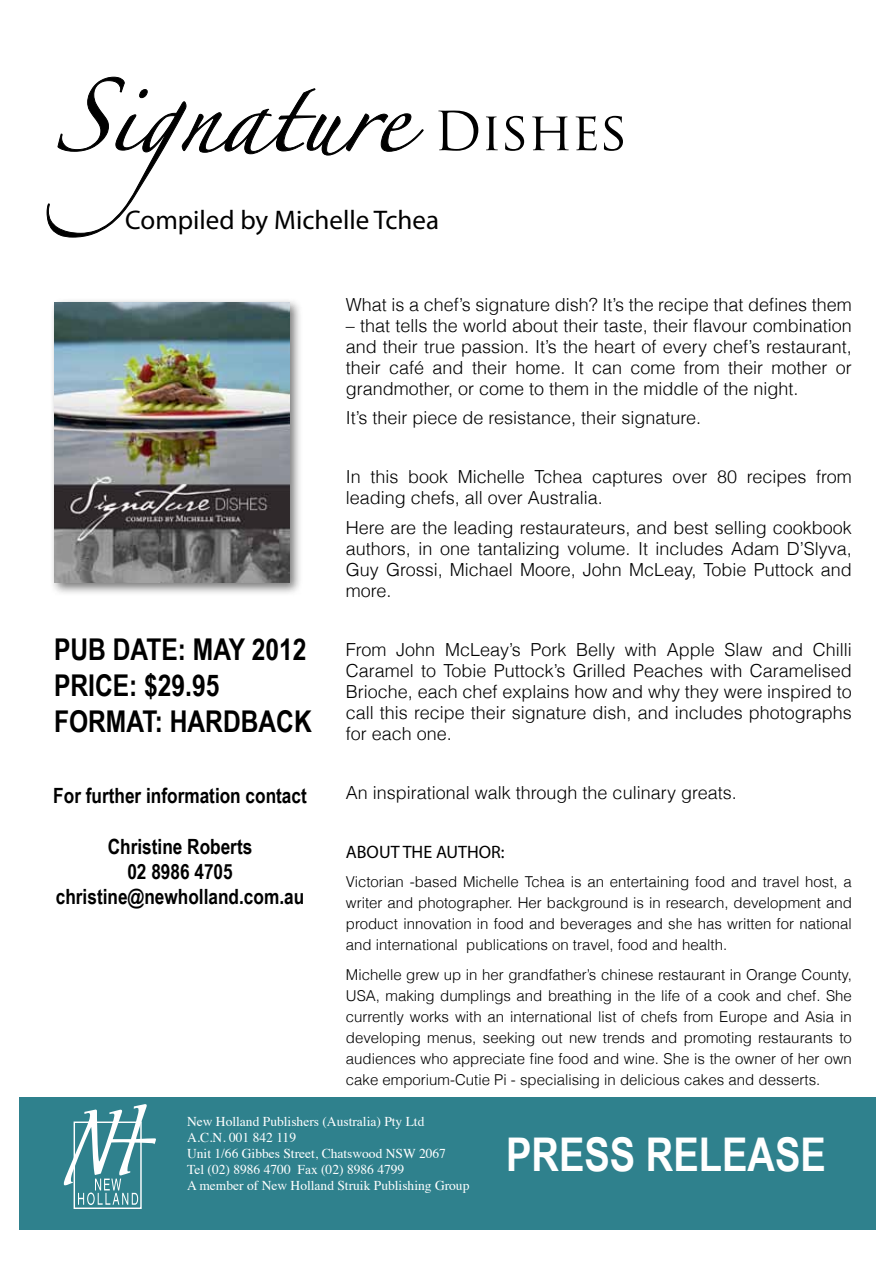
<style>
.page{position:relative;width:893px;height:1263px;background:#fff}
.page>*{position:absolute;margin:0;border:0;box-sizing:border-box;transform-origin:0 0}
.t1{font:66px "Zapfino";color:#000}
.t2{font:700 46.5px "Arial Narrow";color:#fff}
.t3{font:700 30px/36px "Arial Narrow";color:#000}
.t4{font:27px "Myriad Pro";color:#000}
.t5{font:700 21px/25.2px "Arial Narrow";color:#000;text-align:center}
.t6{font:300 18px/21px "Helvetica";color:#000;text-align:justify}
.t7{font:18px "Myriad Pro";color:#000}
.t8{font:300 15px/21px "Helvetica";color:#000;text-align:justify}
.t9{font:13.5px/16.2px "Times";color:#fff}
.s1{font-family:"Trajan Pro";font-size:52.5px}
</style>
<div class="page">
<svg style="left:46px;top:77px;width:378px;height:161px"></svg>
<div style="left:50px;top:298px;width:253px;height:298px;background:#000;opacity:.53"></div>
<img style="left:54px;top:302px;width:235px;height:281px">
<div style="left:20px;top:1097px;width:856px;height:132px;background:#2f818d"></div>
<div style="left:74px;top:1121px;width:68px;height:88px;border:1px solid #fff"></div>
<svg style="left:63px;top:1104px;width:93px;height:101px"></svg>
<h1 class="t1" style="left:54px;top:89px;width:575px">Signature <span class="s1">Dishes</span></h1>
<h3 class="t4" style="left:125px;top:203px;width:315px">Compiled by Michelle Tchea</h3>
<p class="t6" style="left:346px;top:293px;width:508px">What is a chef’s signature dish? It’s the recipe that defines them</p>
<p class="t6" style="left:346px;top:314px;width:508px">– that tells the world about their taste, their flavour combination and their true passion. It’s the heart of every chef’s restaurant, their café and their home. It can come from their mother or grandmother, or come to them in the middle of the night.</p>
<p class="t6" style="left:346px;top:406px;width:357px">It’s their piece de resistance, their signature.</p>
<h3 class="t3" style="left:54px;top:630px;width:259px">PUB DATE: MAY 2012<br>PRICE: $29.95<br>FORMAT: HARDBACK</h3>
<p class="t5" style="left:53px;top:782px;width:255px">For further information contact</p>
<p class="t5" style="left:56px;top:833px;width:250px">Christine Roberts<br>02 8986 4705 christine@newholland.com.au</p>
<p class="t6" style="left:346px;top:465px;width:508px">In this book Michelle Tchea captures over 80 recipes from leading chefs, all over Australia.</p>
<p class="t6" style="left:346px;top:516px;width:508px">Here are the leading restaurateurs, and best selling cookbook authors, in one tantalizing volume. It includes Adam D’Slyva, Guy Grossi, Michael Moore, John McLeay, Tobie Puttock and more.</p>
<p class="t6" style="left:346px;top:638px;width:508px">From John McLeay’s Pork Belly with Apple Slaw and Chilli Caramel to Tobie Puttock’s Grilled Peaches with Caramelised Brioche, each chef explains how and why they were inspired to call this recipe their signature dish, and includes photographs for each one.</p>
<p class="t6" style="left:346px;top:781px;width:392px">An inspirational walk through the culinary greats.</p>
<p class="t7" style="left:346px;top:841px;width:160px">ABOUT THE AUTHOR:</p>
<p class="t8" style="left:346px;top:871px;width:508px">Victorian -based Michelle Tchea is an entertaining food and travel host, a writer and photographer. Her background is in research, development and product innovation in food and beverages and she has written for national and international publications on travel, food and health.</p>
<p class="t8" style="left:346px;top:963px;width:508px">Michelle grew up in her grandfather’s chinese restaurant in Orange County, USA, making dumplings and breathing in the life of a cook and chef. She currently works with an international list of chefs from Europe and Asia in developing menus, seeking out new trends and promoting restaurants to audiences who appreciate fine food and wine. She is the owner of her own cake emporium-Cutie Pi - specialising in delicious cakes and desserts.</p>
<p class="t9" style="left:187px;top:1112px;width:284px">New Holland Publishers (Australia) Pty Ltd<br>A.C.N. 001 842 119<br>Unit 1/66 Gibbes Street, Chatswood NSW 2067<br>Tel (02) 8986 4700 Fax (02) 8986 4799<br>A member of New Holland Struik Publishing Group</p>
<h2 class="t2" style="left:506px;top:1119px;width:321px">PRESS RELEASE</h2>
</div>
